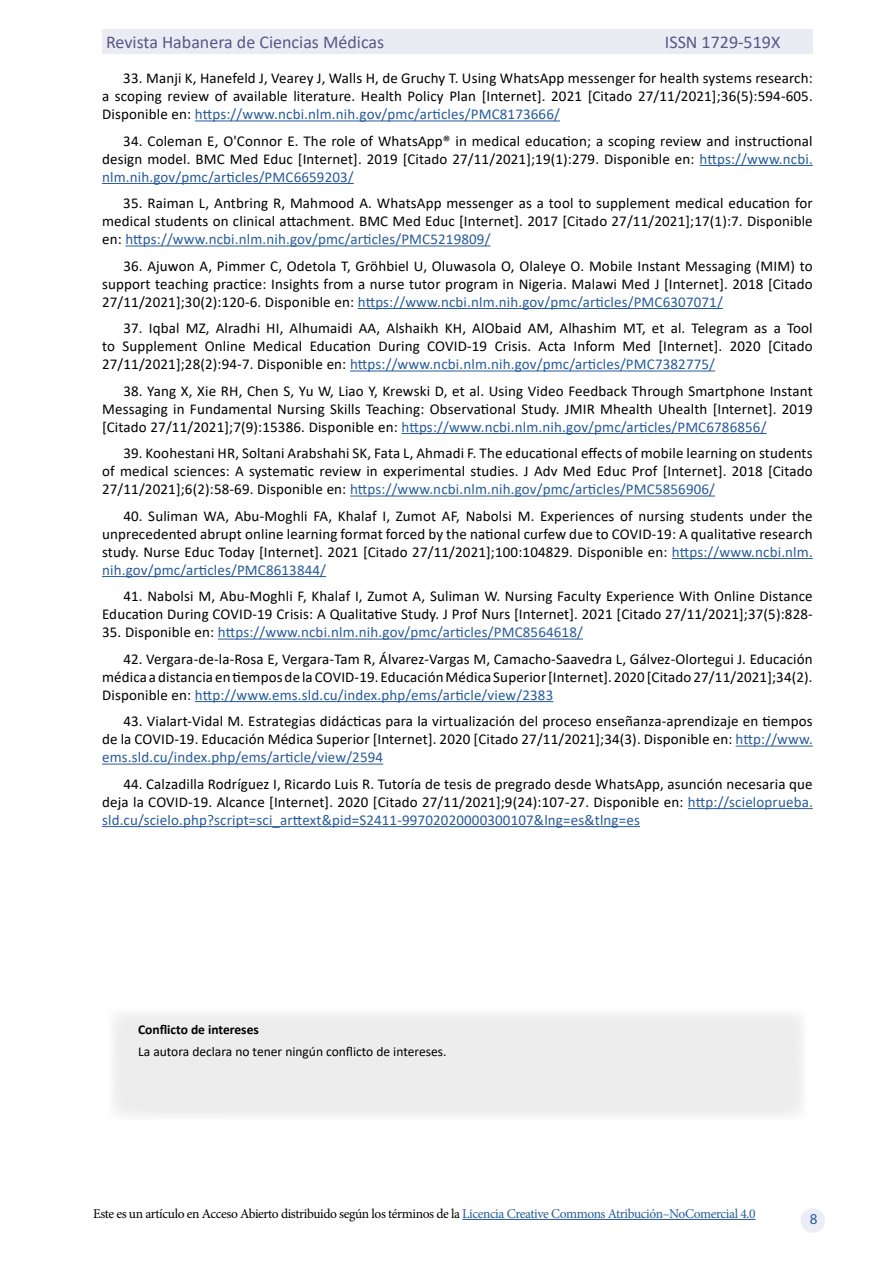
<style>
.page{position:relative;width:893px;height:1263px;background:#fff}
.page>*{position:absolute;margin:0;border:0;box-sizing:border-box;transform-origin:0 0}
.t1{font:18px "Calibri";color:#5a5787}
.t2{font:15px/18px "Calibri";letter-spacing:.01em;color:#000;text-align:justify}
.t3{font:15px "Calibri";letter-spacing:.01em;color:#275b9b}
.t4{font:15px "Myriad Pro";color:#275b9b}
.t5{font:13.5px "Minion Pro";letter-spacing:-.03em;color:#000}
.t6{font:13.5px "Calibri";color:#000}
.t7{font:700 13.5px "Calibri";color:#000}
.s1{color:#275b9b}
.s2{color:#000}
</style>
<div class="page">
<div style="left:102px;top:30px;width:711px;height:24px;background:#ebebf3"></div>
<hr style="left:462px;top:1219px;width:294px;height:1px;background:#275b9b">
<div style="left:801px;top:1208px;width:24px;height:25px;background:#eaecf6;border-radius:50%"></div>
<hr style="left:195px;top:120px;width:365px;height:1px;background:#275b9b">
<hr style="left:700px;top:165px;width:113px;height:1px;background:#275b9b">
<hr style="left:102px;top:183px;width:252px;height:1px;background:#275b9b">
<hr style="left:125px;top:245px;width:365px;height:1px;background:#275b9b">
<hr style="left:358px;top:308px;width:365px;height:1px;background:#275b9b">
<hr style="left:350px;top:370px;width:365px;height:1px;background:#275b9b">
<hr style="left:401px;top:433px;width:366px;height:1px;background:#275b9b">
<hr style="left:350px;top:495px;width:365px;height:1px;background:#275b9b">
<hr style="left:672px;top:558px;width:141px;height:1px;background:#275b9b">
<hr style="left:102px;top:576px;width:224px;height:1px;background:#275b9b">
<hr style="left:218px;top:638px;width:365px;height:1px;background:#275b9b">
<hr style="left:195px;top:701px;width:358px;height:1px;background:#275b9b">
<hr style="left:736px;top:745px;width:77px;height:1px;background:#275b9b">
<hr style="left:102px;top:763px;width:281px;height:1px;background:#275b9b">
<hr style="left:688px;top:808px;width:125px;height:1px;background:#275b9b">
<hr style="left:102px;top:826px;width:538px;height:1px;background:#275b9b">
<div style="left:93px;top:998px;width:726px;height:131px;background:linear-gradient(to right,#f1f1f1,#f1f1f1)"></div>
<p class="t1" style="left:106px;top:29px;width:280px">Revista Habanera de Ciencias Médicas</p>
<p class="t1" style="left:665px;top:29px;width:117px">ISSN 1729-519X</p>
<p class="t2" style="left:102px;top:69px;width:712px;text-indent:21px">33. Manji K, Hanefeld J, Vearey J, Walls H, de Gruchy T. Using WhatsApp messenger for health systems research: a scoping review of available literature. Health Policy Plan [Internet]. 2021 [Citado 27/11/2021];36(5):594-605.<br>Disponible en: <span class="s1">https://www.ncbi.nlm.nih.gov/pmc/articles/PMC8173666/</span></p>
<p class="t2" style="left:102px;top:131px;width:712px;text-indent:21px">34. Coleman E, O'Connor E. The role of WhatsApp® in medical education; a scoping review and instructional design model. BMC Med Educ [Internet]. 2019 [Citado 27/11/2021];19(1):279. Disponible en: <span class="s1">https://www.ncbi. nlm.nih.gov/pmc/articles/PMC6659203/</span></p>
<p class="t2" style="left:102px;top:194px;width:712px;text-indent:21px">35. Raiman L, Antbring R, Mahmood A. WhatsApp messenger as a tool to supplement medical education for medical students on clinical attachment. BMC Med Educ [Internet]. 2017 [Citado 27/11/2021];17(1):7. Disponible en: <span class="s1">https://www.ncbi.nlm.nih.gov/pmc/articles/PMC5219809/</span></p>
<p class="t2" style="left:102px;top:256px;width:712px;text-indent:21px">36. Ajuwon A, Pimmer C, Odetola T, Gröhbiel U, Oluwasola O, Olaleye O. Mobile Instant Messaging (MIM) to support teaching practice: Insights from a nurse tutor program in Nigeria. Malawi Med J [Internet]. 2018 [Citado 27/11/2021];30(2):120-6. Disponible en: <span class="s1">https://www.ncbi.nlm.nih.gov/pmc/articles/PMC6307071/</span></p>
<p class="t2" style="left:102px;top:319px;width:712px;text-indent:21px">37. Iqbal MZ, Alradhi HI, Alhumaidi AA, Alshaikh KH, AlObaid AM, Alhashim MT, et al. Telegram as a Tool to Supplement Online Medical Education During COVID-19 Crisis. Acta Inform Med [Internet]. 2020 [Citado 27/11/2021];28(2):94-7. Disponible en: <span class="s1">https://www.ncbi.nlm.nih.gov/pmc/articles/PMC7382775/</span></p>
<p class="t2" style="left:102px;top:381px;width:712px;text-indent:21px">38. Yang X, Xie RH, Chen S, Yu W, Liao Y, Krewski D, et al. Using Video Feedback Through Smartphone Instant Messaging in Fundamental Nursing Skills Teaching: Observational Study. JMIR Mhealth Uhealth [Internet]. 2019 [Citado 27/11/2021];7(9):15386. Disponible en: <span class="s1">https://www.ncbi.nlm.nih.gov/pmc/articles/PMC6786856/</span></p>
<p class="t2" style="left:102px;top:444px;width:712px;text-indent:21px">39. Koohestani HR, Soltani Arabshahi SK, Fata L, Ahmadi F. The educational effects of mobile learning on students of medical sciences: A systematic review in experimental studies. J Adv Med Educ Prof [Internet]. 2018 [Citado 27/11/2021];6(2):58-69. Disponible en: <span class="s1">https://www.ncbi.nlm.nih.gov/pmc/articles/PMC5856906/</span></p>
<p class="t2" style="left:102px;top:506px;width:712px;text-indent:21px">40. Suliman WA, Abu-Moghli FA, Khalaf I, Zumot AF, Nabolsi M. Experiences of nursing students under the unprecedented abrupt online learning format forced by the national curfew due to COVID-19: A qualitative research study. Nurse Educ Today [Internet]. 2021 [Citado 27/11/2021];100:104829. Disponible en: <span class="s1">https://www.ncbi.nlm. nih.gov/pmc/articles/PMC8613844/</span></p>
<p class="t2" style="left:102px;top:587px;width:712px;text-align:right">41. Nabolsi M, Abu-Moghli F, Khalaf I, Zumot A, Suliman W. Nursing Faculty Experience With Online Distance<br>Education During COVID-19 Crisis: A Qualitative Study. J Prof Nurs [Internet]. 2021 [Citado 27/11/2021];37(5):828-</p>
<p class="t3" style="left:102px;top:622px;width:482px"><span class="s2">35. Disponible en:</span> https://www.ncbi.nlm.nih.gov/pmc/articles/PMC8564618/</p>
<p class="t2" style="left:102px;top:649px;width:712px;text-indent:21px">42. Vergara-de-la-Rosa E, Vergara-Tam R, Álvarez-Vargas M, Camacho-Saavedra L, Gálvez-Olortegui J. Educación médica a distancia en tiempos de la COVID-19. Educación Médica Superior [Internet]. 2020 [Citado 27/11/2021];34(2).<br>Disponible en: <span class="s1">http://www.ems.sld.cu/index.php/ems/article/view/2383</span></p>
<p class="t2" style="left:102px;top:712px;width:712px;text-indent:21px">43. Vialart-Vidal M. Estrategias didácticas para la virtualización del proceso enseñanza-aprendizaje en tiempos de la COVID-19. Educación Médica Superior [Internet]. 2020 [Citado 27/11/2021];34(3). Disponible en: <span class="s1">http://www. ems.sld.cu/index.php/ems/article/view/2594</span></p>
<p class="t2" style="left:102px;top:774px;width:712px;text-indent:21px">44. Calzadilla Rodríguez I, Ricardo Luis R. Tutoría de tesis de pregrado desde WhatsApp, asunción necesaria que deja la COVID-19. Alcance [Internet]. 2020 [Citado 27/11/2021];9(24):107-27. Disponible en: <span class="s1">http://scieloprueba. sld.cu/scielo.php?script=sci_arttext&amp;pid=S2411-99702020000300107&amp;lng=es&amp;tlng=es</span></p>
<p class="t7" style="left:138px;top:1020px;width:122px">Conflicto de intereses</p>
<p class="t6" style="left:138px;top:1042px;width:310px">La autora declara no tener ningún conflicto de intereses.</p>
<p class="t5" style="left:93px;top:1205px;width:664px">Este es un artículo en Acceso Abierto distribuido según los términos de la <span class="s1">Licencia Creative Commons Atribución–NoComercial 4.0</span></p>
<p class="t4" style="left:810px;top:1210px;width:9px">8</p>
</div>
